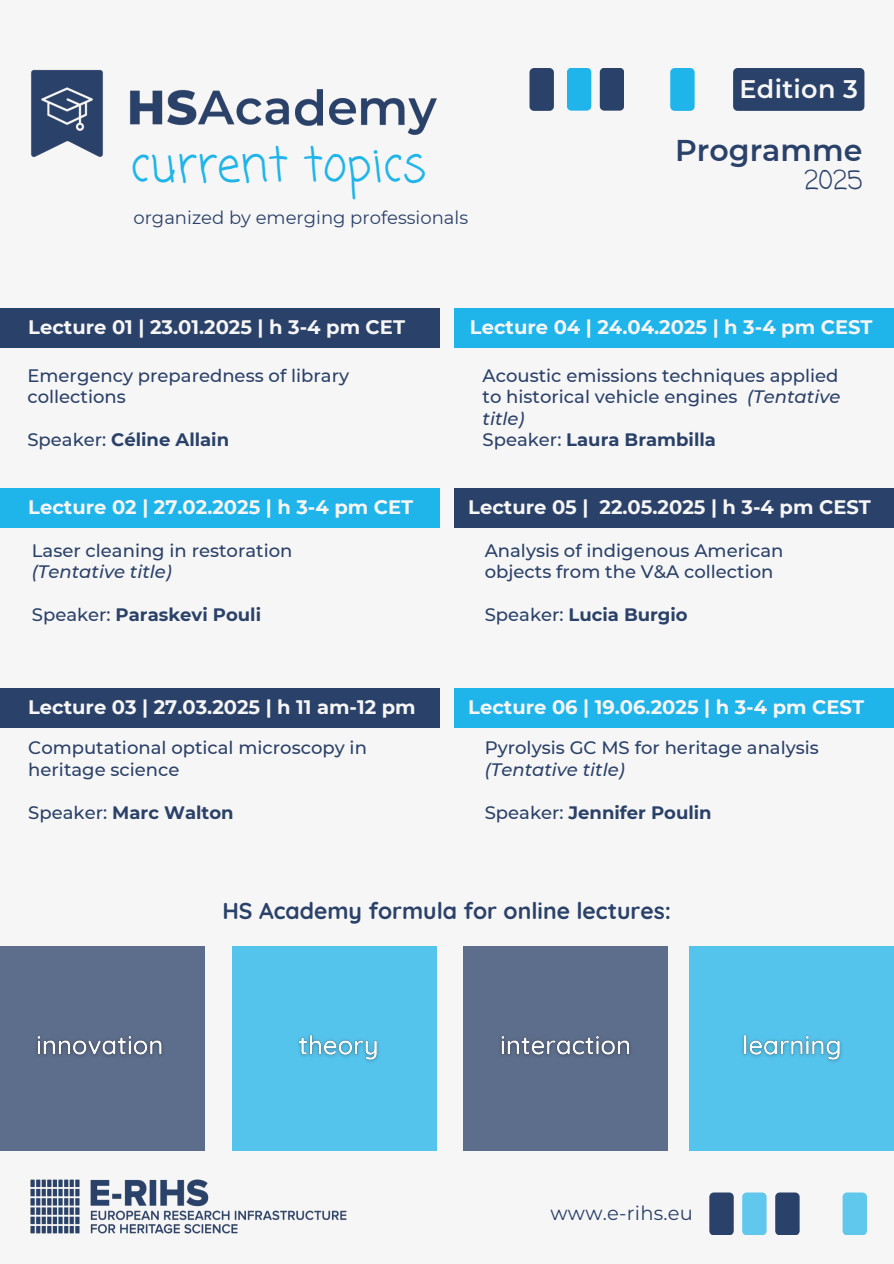
<style>
.page{position:relative;width:894px;height:1264px;background:#fff}
.page>*{position:absolute;margin:0;border:0;box-sizing:border-box;transform-origin:0 0}
.t1{font:46.95px "Coming Soon";color:#1fb4ea}
.t2{font:600 30px "Montserrat";color:#2a4169}
.t3{font:600 25.5px "Montserrat";letter-spacing:.01em;color:#f7f6f6}
.t4{font:25.5px "Coming Soon";color:#2a4169}
.t5{font:700 22.95px "Quicksand";color:#2a4169}
.t6{font:700 19.5px "Montserrat";color:#f7f6f6}
.t7{font:19.5px "Montserrat";letter-spacing:.01em;color:#2a4169}
.t8{font:500 18px/21.3px "Montserrat";color:#2a4169}
.t9{font:700 18px "Montserrat";color:#2a4169}
.t10{font:18px "Montserrat";color:#2a4169}
.s1{font-weight:500}
.s2{font-style:italic}
.s3{font-weight:700}
</style>
<div class="page">
<div style="left:0;top:0;width:893px;height:1263px;background:#f7f6f6"></div>
<div style="left:709px;top:1192px;width:24px;height:43px;background:#2a4169;border-radius:4px"></div>
<div style="left:742px;top:1192px;width:24px;height:43px;background:#60c7ed;border-radius:4px"></div>
<div style="left:775px;top:1192px;width:24px;height:43px;background:#2a4169;border-radius:4px"></div>
<div style="left:842px;top:1192px;width:24px;height:43px;background:#60c7ed;border-radius:4px"></div>
<div style="left:0;top:308px;width:439px;height:39px;background:#2a4169"></div>
<div style="left:0;top:488px;width:439px;height:39px;background:#1fb4ea"></div>
<div style="left:0;top:688px;width:439px;height:39px;background:#2a4169"></div>
<div style="left:454px;top:308px;width:439px;height:39px;background:#1fb4ea"></div>
<div style="left:454px;top:488px;width:439px;height:39px;background:#2a4169"></div>
<div style="left:454px;top:688px;width:439px;height:39px;background:#1fb4ea"></div>
<img style="left:30px;top:1179px;width:50px;height:55px">
<img style="left:90px;top:1179px;width:257px;height:55px">
<div style="left:733px;top:68px;width:131px;height:43px;background:#2a4169;border-radius:4px"></div>
<div style="left:566px;top:68px;width:25px;height:43px;background:#1fb4ea;border-radius:4px"></div>
<div style="left:599px;top:68px;width:25px;height:43px;background:#2a4169;border-radius:4px"></div>
<div style="left:670px;top:68px;width:24px;height:43px;background:#1fb4ea;border-radius:4px"></div>
<div style="left:529px;top:68px;width:24px;height:43px;background:#2a4169;border-radius:4px"></div>
<img style="left:31px;top:69px;width:72px;height:89px">
<img style="left:130px;top:89px;width:159px;height:37px">
<img style="left:295px;top:89px;width:27px;height:36px">
<img style="left:329px;top:99px;width:26px;height:26px">
<img style="left:361px;top:98px;width:76px;height:37px">
<div style="left:0;top:945px;width:204px;height:205px;background:#5d6e8c"></div>
<div style="left:232px;top:945px;width:205px;height:205px;background:#55c4ed"></div>
<div style="left:463px;top:945px;width:204px;height:205px;background:#5d6e8c"></div>
<div style="left:688px;top:945px;width:205px;height:205px;background:#55c4ed"></div>
<img style="left:298px;top:1034px;width:81px;height:28px">
<img style="left:36px;top:1036px;width:127px;height:20px">
<img style="left:500px;top:1036px;width:131px;height:20px">
<img style="left:742px;top:1034px;width:100px;height:28px">
<h6 class="t1" style="left:130px;top:132px;width:297px">current topics</h6>
<h6 class="t10" style="left:133px;top:207px;width:336px">organized by emerging professionals</h6>
<h6 class="t3" style="left:739px;top:73px;width:120px">Edition 3</h6>
<p class="t2" style="left:675px;top:132px;width:189px">Programme</p>
<h6 class="t4" style="left:804px;top:163px;width:59px">2025</h6>
<p class="t6" style="left:28px;top:315px;width:378px">Lecture 01 | 23.01.2025 | h 3-4 pm CET</p>
<p class="t8" style="left:27px;top:365px;width:323px">Emergency preparedness of library collections</p>
<p class="t9" style="left:27px;top:428px;width:203px"><span class="s1">Speaker:</span> Céline Allain</p>
<h1 class="t6" style="left:28px;top:495px;width:386px">Lecture 02 | 27.02.2025 | h 3-4 pm CET</h1>
<h6 class="t8" style="left:32px;top:539px;width:262px">Laser cleaning in restoration <span class="s2">(Tentative title)</span></h6>
<h6 class="t9" style="left:32px;top:603px;width:231px"><span class="s1">Speaker:</span> Paraskevi Pouli</h6>
<p class="t6" style="left:28px;top:695px;width:389px">Lecture 03 | 27.03.2025 | h 11 am-12 pm</p>
<h3 class="t8" style="left:28px;top:737px;width:340px">Computational optical microscopy in heritage science</h3>
<h2 class="t9" style="left:28px;top:801px;width:207px"><span class="s1">Speaker:</span> Marc Walton</h2>
<h4 class="t6" style="left:470px;top:315px;width:404px">Lecture 04 | 24.04.2025 | h 3-4 pm CEST</h4>
<h6 class="t8" style="left:482px;top:365px;width:359px">Acoustic emissions techniques applied to historical vehicle engines <span class="s2">(Tentative title)<br></span>Speaker: <span class="s3">Laura Brambilla</span></h6>
<h6 class="t6" style="left:468px;top:495px;width:404px">Lecture 05 | 22.05.2025 | h 3-4 pm CEST</h6>
<h6 class="t8" style="left:484px;top:539px;width:300px">Analysis of indigenous American objects from the V&amp;A collection</h6>
<h6 class="t9" style="left:484px;top:603px;width:204px"><span class="s1">Speaker:</span> Lucia Burgio</h6>
<h6 class="t6" style="left:468px;top:695px;width:397px">Lecture 06 | 19.06.2025 | h 3-4 pm CEST</h6>
<h6 class="t8" style="left:484px;top:737px;width:335px">Pyrolysis GC MS for heritage analysis <span class="s2">(Tentative title)</span></h6>
<h6 class="t9" style="left:484px;top:801px;width:228px"><span class="s1">Speaker:</span> Jennifer Poulin</h6>
<h6 class="t5" style="left:222px;top:896px;width:450px">HS Academy formula for online lectures:</h6>
<p class="t7" style="left:550px;top:1200px;width:144px">www.e-rihs.eu</p>
</div>
